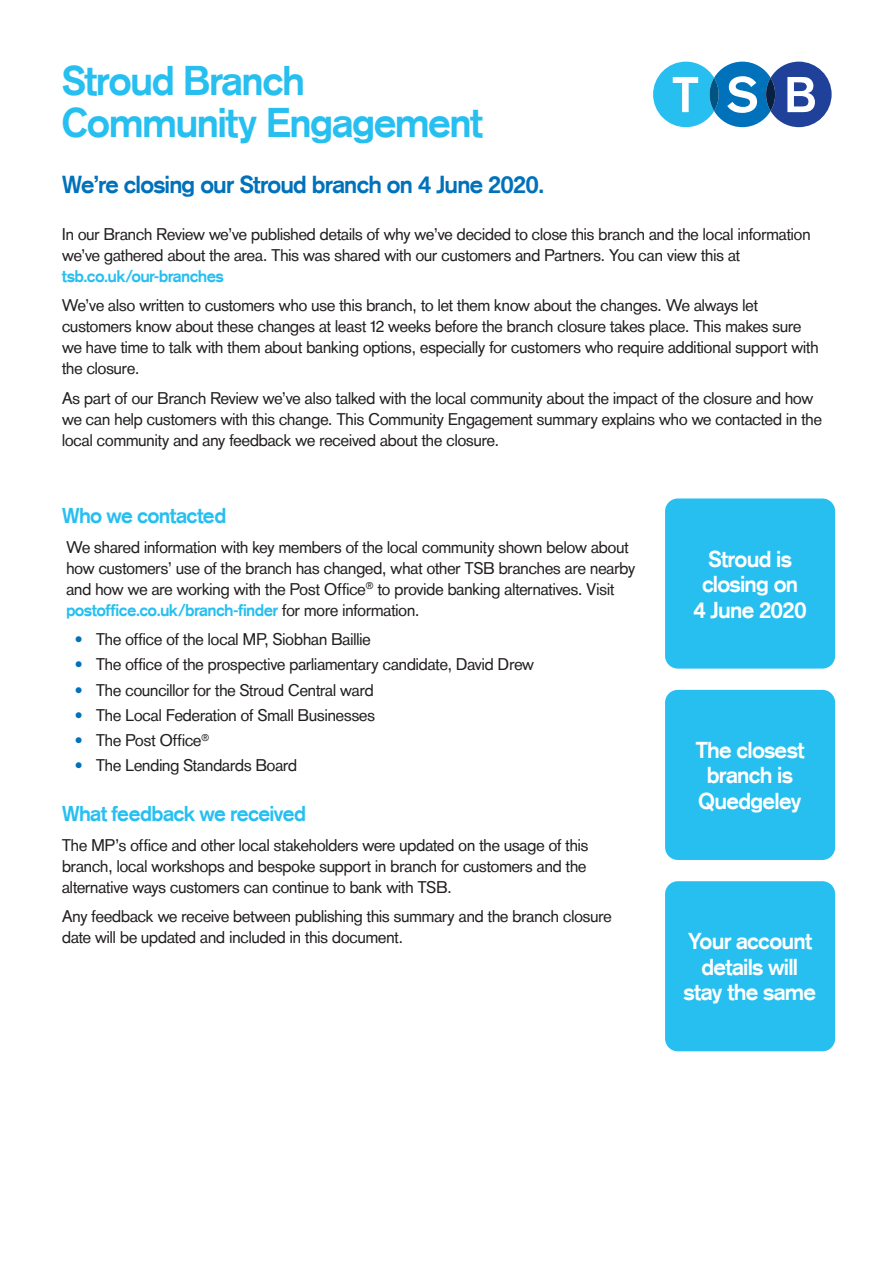
<style>
.page{position:relative;width:893px;height:1263px;background:#fff}
.page>*{position:absolute;margin:0;border:0;box-sizing:border-box;transform-origin:0 0}
.Page_Headline{font:700 40.5px/42px "Basic Commercialfor TSB";letter-spacing:-.005em;color:#26bff0}
.X-Head_16_18{font:700 24px "Basic Commercialfor TSB";letter-spacing:-.005em;color:#0071bb}
.PullOut_Header_15_17{font:700 22.5px/25.5px "Basic Commercialfor TSB";letter-spacing:-.005em;color:#fff;text-align:center}
.Sub_Head_Bold_14_14{font:700 21px "Basic Commercialfor TSB";color:#26bff0}
.Body_Copy_11_14{font:16.5px/21px "Basic Commercialfor TSB";color:#231f20}
.s1{font-weight:700;color:#26bff0}
.s2{color:#0071bb}
</style>
<div class="page">
<div style="left:665px;top:498px;width:170px;height:171px;background:#26bff0;border-radius:13px"></div>
<div style="left:665px;top:690px;width:170px;height:170px;background:#26bff0;border-radius:13px"></div>
<div style="left:665px;top:881px;width:170px;height:170px;background:#26bff0;border-radius:13px"></div>
<svg style="left:653px;top:61px;width:179px;height:67px"></svg>
<p class="Page_Headline" style="left:62px;top:59px;width:422px">Stroud Branch<br>Community Engagement</p>
<p class="X-Head_16_18" style="left:62px;top:171px;width:484px">We’re closing our Stroud branch on 4 June 2020.</p>
<p class="Body_Copy_11_14" style="left:62px;top:224px;width:750px">In our Branch Review we’ve published details of why we’ve decided to close this branch and the local information we’ve gathered about the area. This was shared with our customers and Partners. You can view this at <span class="s1">tsb.co.uk/our-branches</span></p>
<p class="Body_Copy_11_14" style="left:62px;top:295px;width:758px">We’ve also written to customers who use this branch, to let them know about the changes. We always let customers know about these changes at least 12 weeks before the branch closure takes place. This makes sure we have time to talk with them about banking options, especially for customers who require additional support with the closure.</p>
<p class="Body_Copy_11_14" style="left:62px;top:388px;width:761px">As part of our Branch Review we’ve also talked with the local community about the impact of the closure and how we can help customers with this change. This Community Engagement summary explains who we contacted in the local community and any feedback we received about the closure.</p>
<p class="Sub_Head_Bold_14_14" style="left:62px;top:503px;width:166px">Who we contacted</p>
<p class="Body_Copy_11_14" style="left:66px;top:536px;width:570px">We shared information with key members of the local community shown below about how customers’ use of the branch has changed, what other TSB branches are nearby and how we are working with the Post Office<sup>®</sup> to provide banking alternatives. Visit <span class="s1">postoffice.co.uk/branch-finder</span> for more information.</p>
<p class="Body_Copy_11_14" style="left:75px;top:629px;width:297px"><span class="s2">•</span> The office of the local MP, Siobhan Baillie</p>
<p class="Body_Copy_11_14" style="left:75px;top:654px;width:461px"><span class="s2">•</span> The office of the prospective parliamentary candidate, David Drew</p>
<p class="Body_Copy_11_14" style="left:75px;top:679px;width:300px"><span class="s2">•</span> The councillor for the Stroud Central ward</p>
<p class="Body_Copy_11_14" style="left:75px;top:704px;width:302px"><span class="s2">•</span> The Local Federation of Small Businesses</p>
<p class="Body_Copy_11_14" style="left:75px;top:730px;width:136px"><span class="s2">•</span> The Post Office<sup>®</sup></p>
<p class="Body_Copy_11_14" style="left:75px;top:755px;width:224px"><span class="s2">•</span> The Lending Standards Board</p>
<p class="Sub_Head_Bold_14_14" style="left:62px;top:801px;width:245px">What feedback we received</p>
<p class="Body_Copy_11_14" style="left:62px;top:834px;width:528px">The MP’s office and other local stakeholders were updated on the usage of this branch, local workshops and bespoke support in branch for customers and the alternative ways customers can continue to bank with TSB.</p>
<p class="Body_Copy_11_14" style="left:62px;top:906px;width:551px">Any feedback we receive between publishing this summary and the branch closure date will be updated and included in this document.</p>
<p class="PullOut_Header_15_17" style="left:694px;top:546px;width:114px">Stroud is closing on<br>4 June 2020</p>
<p class="PullOut_Header_15_17" style="left:696px;top:737px;width:110px">The closest branch is<br>Quedgeley</p>
<p class="PullOut_Header_15_17" style="left:684px;top:928px;width:133px">Your account details will stay the same</p>
</div>
